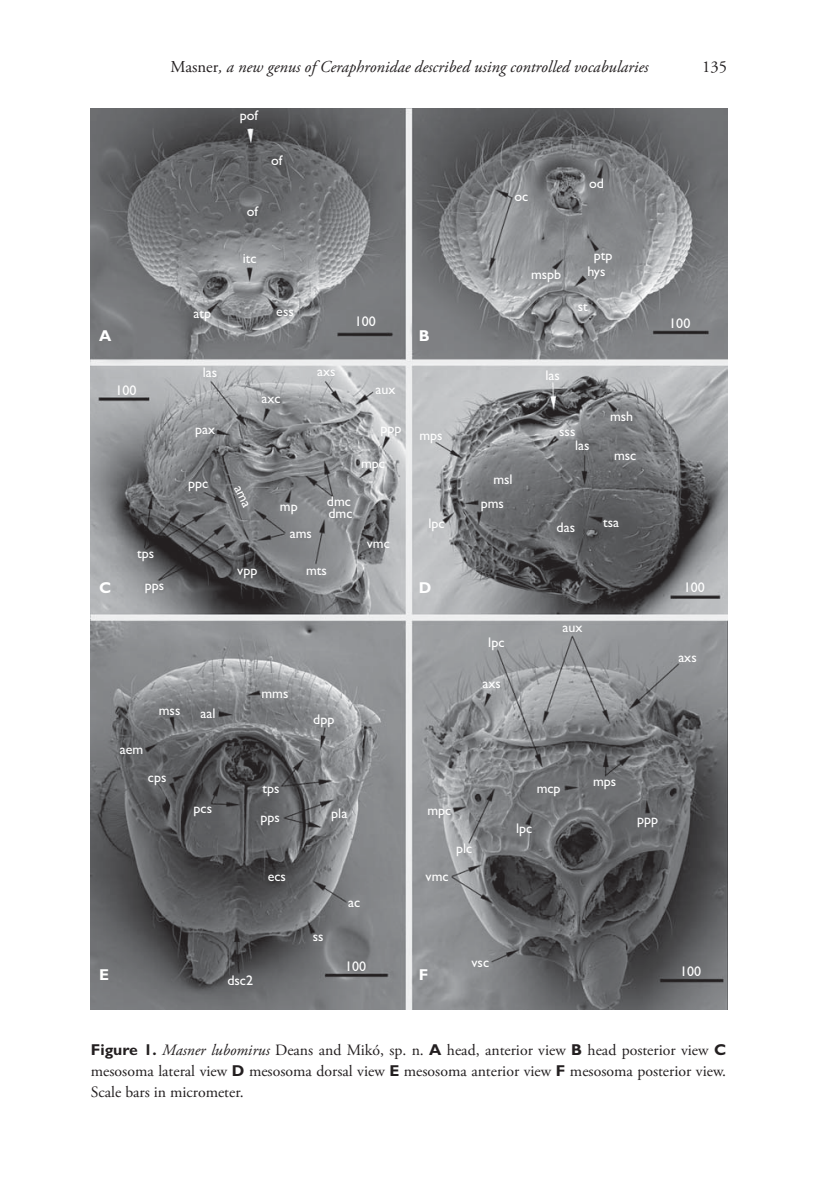
<style>
.page{position:relative;width:819px;height:1191px;background:#fff}
.page>*{position:absolute;margin:0;border:0;box-sizing:border-box;transform-origin:0 0}
.t1{font:italic 16.62px "Adobe Garamond Pro";color:#231f20}
.t2{font:16.62px "Adobe Garamond Pro";color:#231f20}
.t3{font:15.75px/21px "Adobe Garamond Pro";color:#231f20;text-align:justify}
.t4{font:700 15.75px "Gill Sans";color:#fff}
.t5{font:14px/11.9px "Gill Sans";color:#fff}
.s1{font-style:normal}
.s2{font-family:"Gill Sans";font-weight:700}
.s3{font-style:italic}
</style>
<div class="page">
<img style="left:91px;top:108px;width:636px;height:901px">
<svg style="left:234px;top:485px;width:15px;height:23px"></svg>
<p class="t1" style="left:170px;top:58px;width:479px"><span class="s1">Masner</span>, a new genus of Ceraphronidae described using controlled vocabularies</p>
<p class="t2" style="left:702px;top:58px;width:26px">135</p>
<p class="t5" style="left:193px;top:309px;width:19px">atp</p>
<p class="t5" style="left:240px;top:111px;width:20px">pof</p>
<p class="t5" style="left:271px;top:156px;width:13px">of</p>
<p class="t5" style="left:247px;top:207px;width:13px">of</p>
<p class="t5" style="left:243px;top:253px;width:15px">itc</p>
<p class="t5" style="left:276px;top:306px;width:19px">ess</p>
<p class="t5" style="left:514px;top:192px;width:15px">oc</p>
<p class="t5" style="left:589px;top:179px;width:16px">od</p>
<p class="t5" style="left:594px;top:251px;width:20px">ptp</p>
<p class="t5" style="left:531px;top:269px;width:32px">mspb</p>
<p class="t5" style="left:587px;top:267px;width:20px">hys</p>
<p class="t5" style="left:577px;top:302px;width:12px">st</p>
<p class="t5" style="left:354px;top:316px;width:22px">100</p>
<p class="t5" style="left:669px;top:318px;width:22px">100</p>
<p class="t4" style="left:99px;top:330px;width:14px">A</p>
<p class="t4" style="left:419px;top:330px;width:12px">B</p>
<p class="t5" style="left:116px;top:386px;width:22px">100</p>
<p class="t5" style="left:137px;top:549px;width:19px">tps</p>
<p class="t5" style="left:203px;top:368px;width:16px">las</p>
<p class="t5" style="left:261px;top:394px;width:21px">axc</p>
<p class="t5" style="left:317px;top:367px;width:20px">axs</p>
<p class="t5" style="left:375px;top:384px;width:21px">aux</p>
<p class="t5" style="left:195px;top:425px;width:21px">pax</p>
<p class="t5" style="left:380px;top:424px;width:22px">ppp</p>
<p class="t5" style="left:361px;top:458px;width:25px">mpc</p>
<p class="t5" style="left:188px;top:479px;width:22px">ppc</p>
<p class="t5" style="left:237px;top:565px;width:22px">vpp</p>
<p class="t5" style="left:280px;top:502px;width:19px">mp</p>
<p class="t5" style="left:327px;top:497px;width:27px">dmc dmc</p>
<p class="t5" style="left:290px;top:528px;width:24px">ams</p>
<p class="t5" style="left:306px;top:566px;width:22px">mts</p>
<p class="t5" style="left:367px;top:539px;width:25px">vmc</p>
<p class="t5" style="left:419px;top:430px;width:25px">mps</p>
<p class="t5" style="left:428px;top:519px;width:18px">lpc</p>
<p class="t4" style="left:99px;top:582px;width:14px">C</p>
<p class="t4" style="left:419px;top:582px;width:14px">D</p>
<p class="t5" style="left:145px;top:581px;width:21px">pps</p>
<p class="t5" style="left:493px;top:475px;width:21px">msl</p>
<p class="t5" style="left:481px;top:499px;width:25px">pms</p>
<p class="t5" style="left:545px;top:371px;width:16px">las</p>
<p class="t5" style="left:559px;top:427px;width:18px">sss</p>
<p class="t5" style="left:575px;top:440px;width:16px">las</p>
<p class="t5" style="left:610px;top:412px;width:25px">msh</p>
<p class="t5" style="left:614px;top:451px;width:24px">msc</p>
<p class="t5" style="left:556px;top:523px;width:20px">das</p>
<p class="t5" style="left:603px;top:518px;width:18px">tsa</p>
<p class="t5" style="left:120px;top:745px;width:25px">aem</p>
<p class="t5" style="left:159px;top:705px;width:23px">mss</p>
<p class="t5" style="left:148px;top:772px;width:20px">cps</p>
<p class="t5" style="left:200px;top:709px;width:17px">aal</p>
<p class="t5" style="left:193px;top:803px;width:20px">pcs</p>
<p class="t5" style="left:261px;top:689px;width:28px">mms</p>
<p class="t5" style="left:262px;top:783px;width:19px">tps</p>
<p class="t5" style="left:260px;top:813px;width:21px">pps</p>
<p class="t5" style="left:268px;top:871px;width:20px">ecs</p>
<p class="t5" style="left:313px;top:714px;width:23px">dpp</p>
<p class="t5" style="left:331px;top:809px;width:18px">pla</p>
<p class="t5" style="left:313px;top:932px;width:12px">ss</p>
<p class="t5" style="left:348px;top:898px;width:14px">ac</p>
<p class="t5" style="left:488px;top:638px;width:18px">lpc</p>
<p class="t5" style="left:482px;top:678px;width:20px">axs</p>
<p class="t5" style="left:562px;top:623px;width:21px">aux</p>
<p class="t5" style="left:427px;top:806px;width:25px">mpc</p>
<p class="t5" style="left:425px;top:872px;width:25px">vmc</p>
<p class="t5" style="left:456px;top:844px;width:18px">plc</p>
<p class="t5" style="left:536px;top:783px;width:25px">mcp</p>
<p class="t5" style="left:516px;top:824px;width:18px">lpc</p>
<p class="t5" style="left:593px;top:776px;width:25px">mps</p>
<p class="t5" style="left:637px;top:815px;width:22px">ppp</p>
<p class="t5" style="left:345px;top:962px;width:22px">100</p>
<p class="t4" style="left:99px;top:969px;width:12px">E</p>
<p class="t4" style="left:419px;top:969px;width:11px">F</p>
<p class="t5" style="left:227px;top:976px;width:27px">dsc2</p>
<p class="t5" style="left:471px;top:957px;width:19px">vsc</p>
<p class="t5" style="left:683px;top:583px;width:22px">100</p>
<p class="t5" style="left:678px;top:653px;width:20px">axs</p>
<p class="t5" style="left:680px;top:966px;width:22px">100</p>
<p class="t3" style="left:91px;top:1040px;width:636px"><span class="s2">Figure 1.</span> <span class="s3">Masner lubomirus</span> Deans and Mikó, sp. n. <span class="s2">A</span> head, anterior view <span class="s2">B</span> head posterior view <span class="s2">C </span>mesosoma lateral view <span class="s2">D</span> mesosoma dorsal view <span class="s2">E</span> mesosoma anterior view <span class="s2">F</span> mesosoma posterior view.<br>Scale bars in micrometer.</p>
</div>
